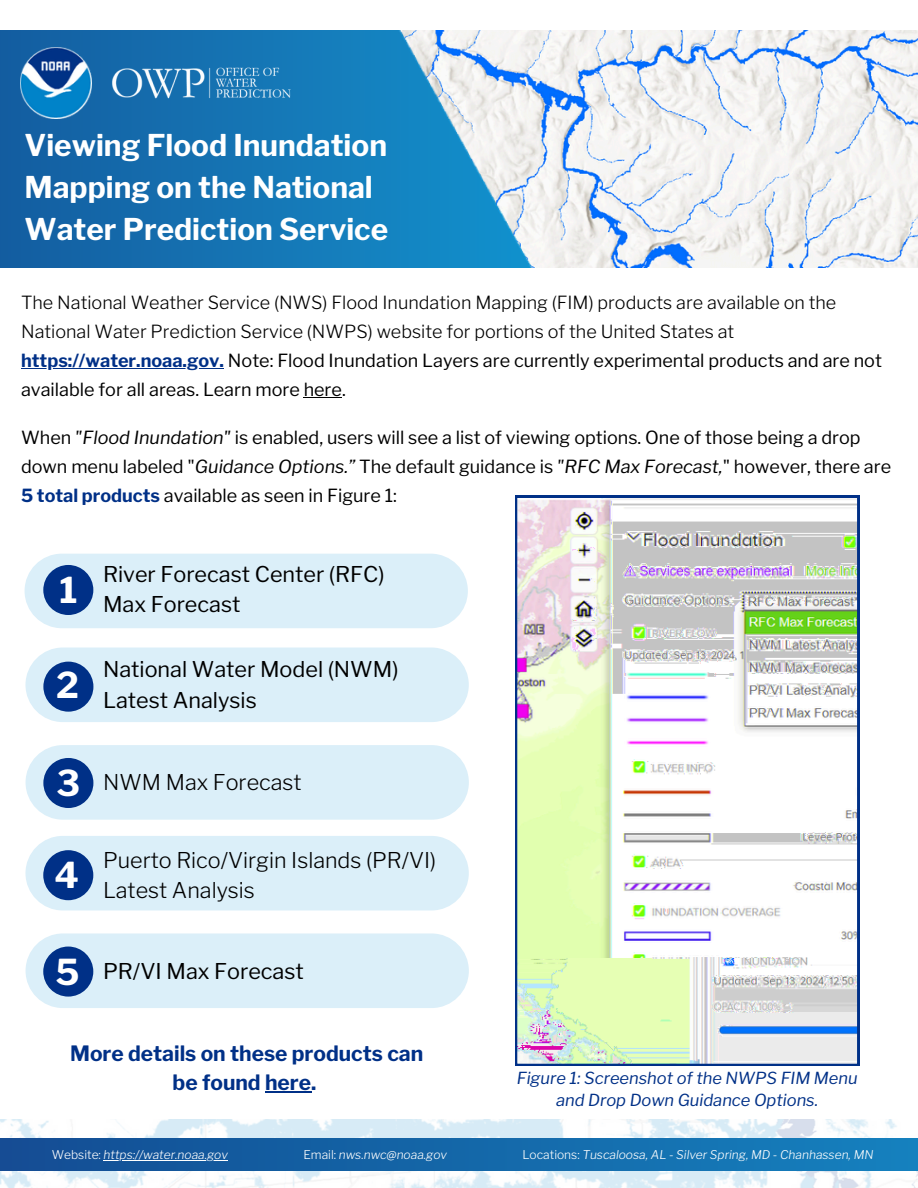
<style>
.page{position:relative;width:918px;height:1188px;background:#fff}
.page>*{position:absolute;margin:0;border:0;box-sizing:border-box;transform-origin:0 0}
.t1{font:700 35.4px "Libre Franklin";color:#fff}
.t2{font:700 29.85px/41.7px "Libre Franklin";color:#fff}
.t3{font:21.6px/30.2px "Libre Franklin";color:#000}
.t4{font:300 21.6px/30.2px "Libre Franklin";color:#000}
.t5{font:700 21px/29.2px "Libre Franklin";color:#003087;text-align:center}
.t6{font:18px/29px "Libre Franklin";color:#000}
.t7{font:300 18px/29px "Libre Franklin";color:#000}
.t8{font:italic 16.5px/22.5px "Libre Franklin";color:#003087;text-align:center}
.t9{font:italic 300 12px "Libre Franklin";color:#fff}
.s1{font-weight:700;color:#003087}
.s2{font-style:italic}
.s3{font-style:normal}
</style>
<div class="page">
<img style="left:548px;top:30px;width:370px;height:238px">
<img style="left:0;top:30px;width:548px;height:238px">
<img style="left:21px;top:47px;width:70px;height:71px">
<img style="left:515px;top:496px;width:344px;height:570px">
<img style="left:0;top:1119px;width:918px;height:69px">
<svg style="left:26px;top:745px;width:443px;height:75px;background:#cfe4f2"></svg>
<svg style="left:26px;top:933px;width:443px;height:75px;background:#cfe4f2"></svg>
<svg style="left:25px;top:554px;width:443px;height:74px;background:#cfe4f2"></svg>
<svg style="left:25px;top:648px;width:444px;height:74px;background:#cfe4f2"></svg>
<svg style="left:25px;top:836px;width:444px;height:74px;background:#cfe4f2"></svg>
<img style="left:110px;top:66px;width:183px;height:35px">
<hr style="left:21px;top:368px;width:203px;height:1px;background:#003087">
<hr style="left:304px;top:397px;width:38px;height:1px;background:#000">
<hr style="left:265px;top:1091px;width:46px;height:1px;background:#003087">
<img style="left:0;top:1139px;width:918px;height:31px">
<hr style="left:104px;top:1160px;width:124px;height:1px;background:#fff">
<h2 class="t2" style="left:25px;top:125px;width:365px">Viewing Flood Inundation<br>Mapping on the National<br>Water Prediction Service</h2>
<h3 class="t7" style="left:21px;top:288px;width:817px">The National Weather Service (NWS) Flood Inundation Mapping (FIM) products are available on the<br>National Water Prediction Service (NWPS) website for portions of the United States at</h3>
<p class="t6" style="left:21px;top:346px;width:862px"><span class="s1">https://water.noaa.gov.</span> Note: Flood Inundation Layers are currently experimental products and are not available for all areas. Learn more here.</p>
<p class="t6" style="left:21px;top:423px;width:841px">When <span class="s2">"Flood Inundation"</span> is enabled, users will see a list of viewing options. One of those being a drop</p>
<h3 class="t6" style="left:21px;top:452px;width:872px">down menu labeled "<span class="s2">Guidance Options.”</span> The default guidance is <span class="s2">"RFC Max Forecast,</span>" however, there are<br><span class="s1">5 total products</span> available as seen in Figure 1:</h3>
<p class="t1" style="left:59px;top:569px;width:20px">1</p>
<h3 class="t1" style="left:56px;top:664px;width:24px">2</h3>
<p class="t1" style="left:56px;top:762px;width:25px">3</p>
<h3 class="t1" style="left:54px;top:854px;width:26px">4</h3>
<p class="t1" style="left:55px;top:951px;width:25px">5</p>
<h4 class="t3" style="left:103px;top:559px;width:283px">River Forecast Center (RFC)<br>Max Forecast</h4>
<h4 class="t3" style="left:103px;top:655px;width:297px">National Water Model (NWM)<br>Latest Analysis</h4>
<p class="t4" style="left:103px;top:767px;width:200px">NWM Max Forecast</p>
<p class="t4" style="left:103px;top:845px;width:335px">Puerto Rico/Virgin Islands (PR/VI)<br>Latest Analysis</p>
<p class="t3" style="left:103px;top:956px;width:202px">PR/VI Max Forecast</p>
<h4 class="t5" style="left:70px;top:1039px;width:355px">More details on these products can be found here.</h4>
<p class="t8" style="left:517px;top:1067px;width:342px">Figure 1: Screenshot of the NWPS FIM Menu and Drop Down Guidance Options.</p>
<p class="t9" style="left:52px;top:1147px;width:178px"><span class="s3">Website:</span> https://water.noaa.gov</p>
<p class="t9" style="left:303px;top:1147px;width:145px"><span class="s3">Email:</span> nws.nwc@noaa.gov</p>
<p class="t9" style="left:523px;top:1147px;width:352px"><span class="s3">Locations:</span> Tuscaloosa, AL - Silver Spring, MD - Chanhassen, MN</p>
</div>
